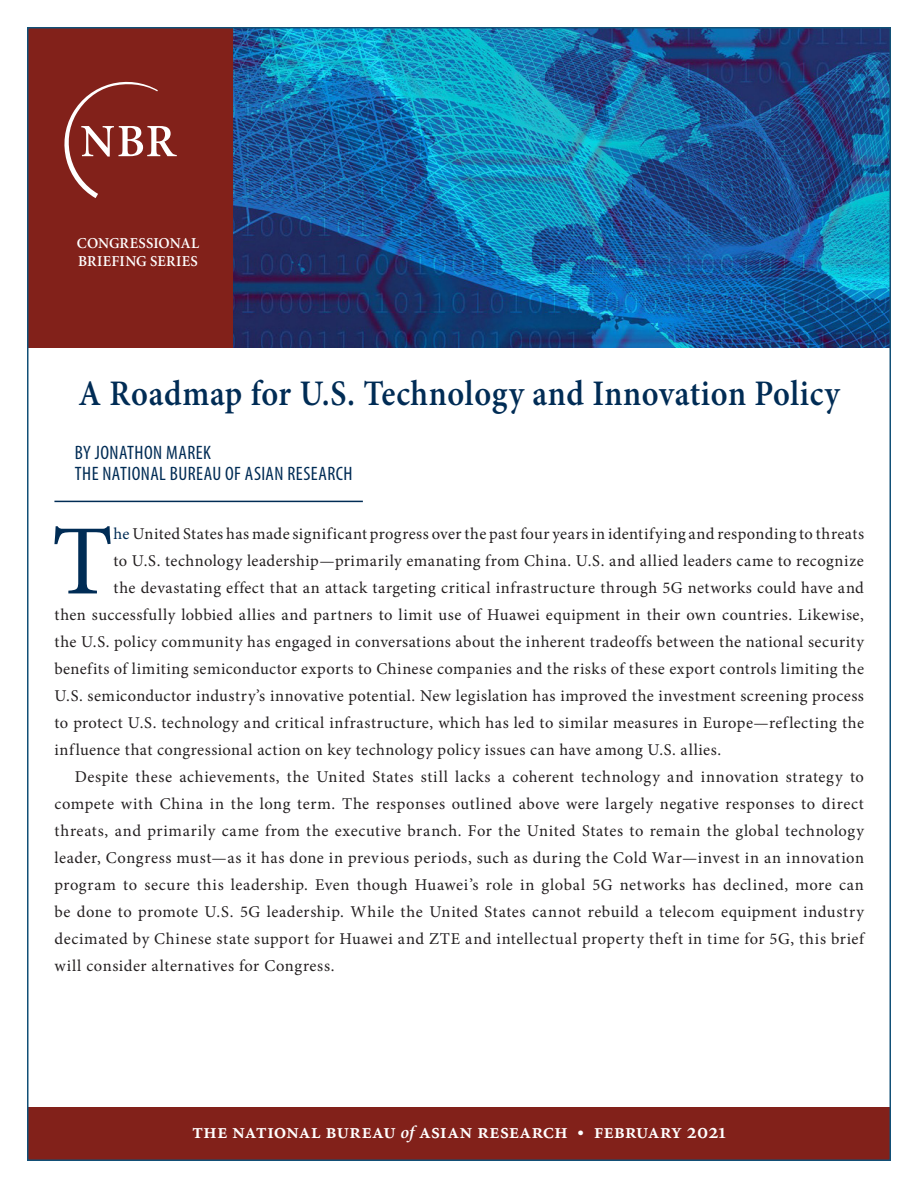
<style>
.page{position:relative;width:918px;height:1188px;background:#fff}
.page>*{position:absolute;margin:0;border:0;box-sizing:border-box;transform-origin:0 0}
.t1{font:99.6px "Minion Pro";color:#002c55}
.t2{font:600 36px "Minion Pro";letter-spacing:.01em;color:#002c55;scale:.9 1}
.t3{font:21.75px "Minion Semibold SC";color:#fff}
.t4{font:condensed 19.5px/21px "Myriad Pro";letter-spacing:.02em;color:#002c55}
.t5{font:16.5px "Minion Pro";letter-spacing:.035em;color:#231f20}
.t6{font:15px/18px "Minion Semibold SC";letter-spacing:.015em;color:#fff}
.s1{color:#002c55}
.s2{font-family:"Minion Pro";font-weight:600;font-style:italic;font-size:18px}
</style>
<div class="page">
<img style="left:233px;top:30px;width:655px;height:317px">
<hr style="left:54px;top:501px;width:309px;height:1px;background:#002c55">
<div style="left:28px;top:28px;width:205px;height:319px;background:#82211a"></div>
<svg style="left:64px;top:81px;width:113px;height:117px"></svg>
<div style="left:27px;top:1107px;width:864px;height:54px;background:#82211a"></div>
<p class="t6" style="left:77px;top:234px;width:124px">CONGRESSIONAL<br>BRIEFING SERIES</p>
<h2 class="t2" style="left:78px;top:372px;width:848px">A Roadmap for U.S. Technology and Innovation Policy</h2>
<p class="t4" style="left:75px;top:442px;width:279px">BY JONATHON MAREK<br>THE NATIONAL BUREAU OF ASIAN RESEARCH</p>
<h1 class="t1" style="left:52px;top:495px;width:63px">T</h1>
<p class="t5" style="left:114px;top:523px;width:752px"><span class="s1">he</span> United States has made significant progress over the past four years in identifying and responding to threats</p>
<p class="t5" style="left:114px;top:550px;width:752px">to U.S. technology leadership—primarily emanating from China. U.S. and allied leaders came to recognize</p>
<p class="t5" style="left:114px;top:577px;width:752px">the devastating effect that an attack targeting critical infrastructure through 5G networks could have and</p>
<p class="t5" style="left:54px;top:604px;width:811px">then successfully lobbied allies and partners to limit use of Huawei equipment in their own countries. Likewise,</p>
<p class="t5" style="left:54px;top:631px;width:811px">the U.S. policy community has engaged in conversations about the inherent tradeoffs between the national security</p>
<p class="t5" style="left:54px;top:658px;width:811px">benefits of limiting semiconductor exports to Chinese companies and the risks of these export controls limiting the</p>
<p class="t5" style="left:54px;top:685px;width:811px">U.S. semiconductor industry’s innovative potential. New legislation has improved the investment screening process</p>
<p class="t5" style="left:54px;top:712px;width:811px">to protect U.S. technology and critical infrastructure, which has led to similar measures in Europe—reflecting the</p>
<p class="t5" style="left:54px;top:739px;width:668px">influence that congressional action on key technology policy issues can have among U.S. allies.</p>
<p class="t5" style="left:75px;top:766px;width:791px">Despite these achievements, the United States still lacks a coherent technology and innovation strategy to</p>
<p class="t5" style="left:54px;top:793px;width:811px">compete with China in the long term. The responses outlined above were largely negative responses to direct</p>
<p class="t5" style="left:54px;top:820px;width:811px">threats, and primarily came from the executive branch. For the United States to remain the global technology</p>
<p class="t5" style="left:54px;top:847px;width:811px">leader, Congress must—as it has done in previous periods, such as during the Cold War—invest in an innovation</p>
<p class="t5" style="left:54px;top:874px;width:811px">program to secure this leadership. Even though Huawei’s role in global 5G networks has declined, more can</p>
<p class="t5" style="left:54px;top:901px;width:811px">be done to promote U.S. 5G leadership. While the United States cannot rebuild a telecom equipment industry</p>
<p class="t5" style="left:54px;top:928px;width:811px">decimated by Chinese state support for Huawei and ZTE and intellectual property theft in time for 5G, this brief</p>
<p class="t5" style="left:54px;top:955px;width:282px">will consider alternatives for Congress.</p>
<h3 class="t3" style="left:192px;top:1120px;width:535px">the national bureau <span class="s2">of</span> asian research • february 2021</h3>
</div>
